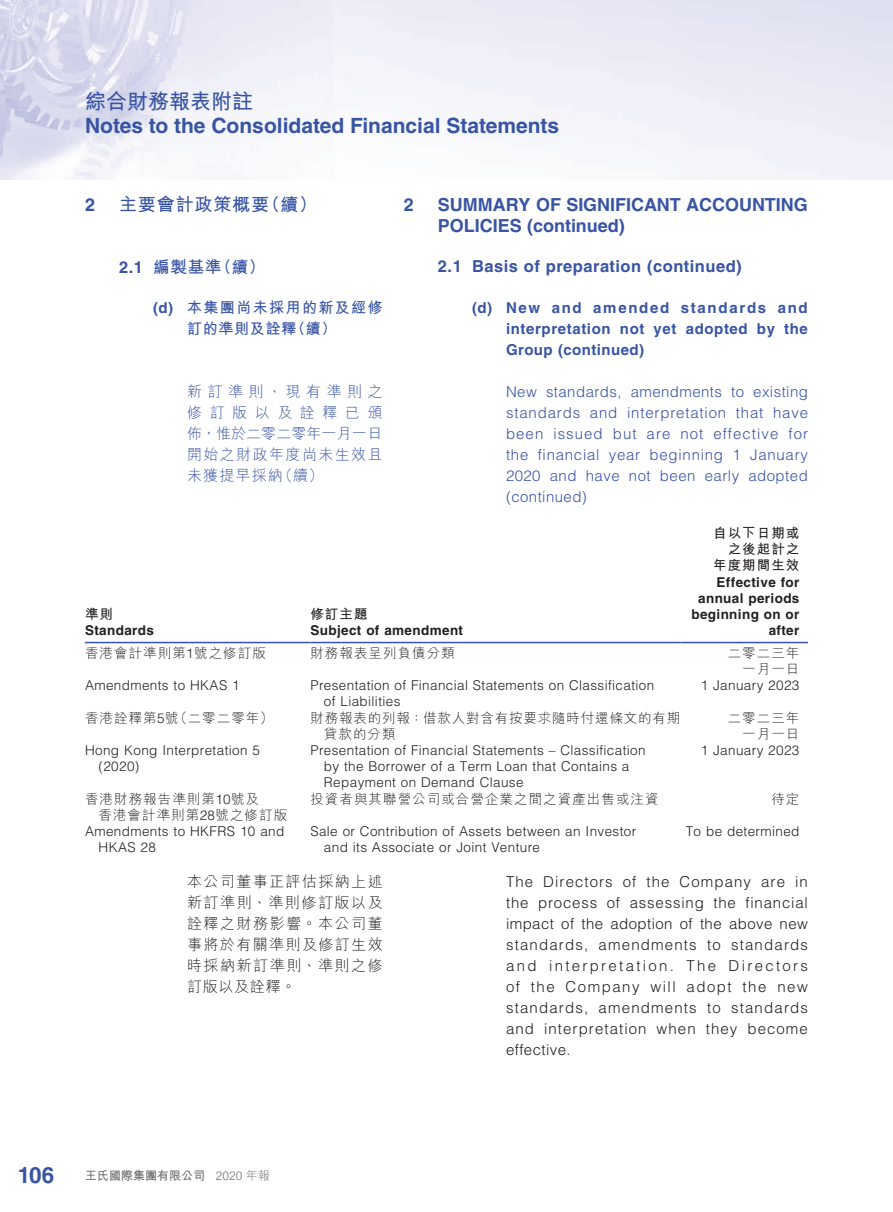
<style>
.page{position:relative;width:893px;height:1212px;background:#fff}
.page>*{position:absolute;margin:0;border:0;box-sizing:border-box;transform-origin:0 0}
.t1{font:700 22.5px "Helvetica LT Std";color:#3854a4}
.t2{font:700 21px "Helvetica LT Std";color:#3854a4}
.t3{font:700 21px "M Hei HK";color:#3854a4}
._01_H1_E{font:700 18px/21px "Helvetica LT Std";letter-spacing:-.005em;color:#3854a4}
._001_H1_C{font:700 18px "M Hei HK";letter-spacing:.05em;color:#3854a4}
._001_H1_C-2{font:700 18px "Helvetica LT Std";color:#3854a4}
._02_H2_E{font:700 16.5px "Helvetica LT Std";letter-spacing:.03em;color:#3854a4}
._002_H2_C{font:700 16.5px "M Hei HK";color:#3854a4}
._00_txt_E{font:300 15px/21px "Helvetica LT Std";letter-spacing:.07em;color:#231f20;text-align:justify}
._04_H4_E{font:300 15px/21px "Helvetica LT Std";letter-spacing:.03em;color:#3854a4;text-align:justify}
._03_H3_E{font:700 15px/21px "Helvetica LT Std";letter-spacing:.04em;color:#3854a4;text-align:justify}
._000_txt_C{font:300 15px/21px "M Hei HK";letter-spacing:.105em;color:#231f20;text-align:justify}
._004_H4_C{font:300 15px/21px "M Hei HK";letter-spacing:.095em;color:#3854a4;text-align:justify}
._003_H3_C{font:700 15px/21px "M Hei HK";letter-spacing:.095em;color:#3854a4}
._50_Table_txt{font:300 13.5px/16.2px "Helvetica LT Std";letter-spacing:.03em;color:#231f20}
._50_Table_txt-2{font:300 13.5px/16.2px "M Hei HK";letter-spacing:.08em;color:#231f20}
._50_Table_txt-3{font:700 13.5px "Helvetica LT Std";letter-spacing:.03em;color:#231f20}
._50_Table_txt-4{font:300 13.5px/16.2px "M Hei HK";letter-spacing:.06em;color:#231f20}
._50_Table_txt-5{font:700 13.5px "M Hei HK";letter-spacing:.08em;color:#231f20}
.t4{font:700 12px "M Hei HK";color:#6c6d70}
.s1{font-family:"Helvetica LT Std"}
.s2{font-weight:300}
</style>
<div class="page">
<img style="left:0;top:0;width:893px;height:180px">
<hr style="left:85px;top:642px;width:225px;height:1px;background:#3854a4">
<hr style="left:310px;top:642px;width:370px;height:1px;background:#3854a4">
<hr style="left:680px;top:642px;width:128px;height:1px;background:#3854a4">
<h2 class="t3" style="left:85px;top:86px;width:169px">綜合財務報表附註</h2>
<h2 class="t2" style="left:85px;top:113px;width:476px">Notes to the Consolidated Financial Statements</h2>
<p class="_001_H1_C-2" style="left:85px;top:194px;width:12px">2</p>
<p class="_001_H1_C" style="left:119px;top:191px;width:199px">主要會計政策概要（續）</p>
<p class="_002_H2_C" style="left:119px;top:255px;width:148px"><span class="s1">2.1</span> 編製基準（續）</p>
<p class="_003_H3_C" style="left:187px;top:296px;width:197px;text-indent:-34px"><span class="s1">(d)</span> 本集團尚未採用的新及經修訂的準則及詮釋（續）</p>
<p class="_004_H4_C" style="left:187px;top:381px;width:197px">新訂準則、現有準則之修訂版以及詮釋已頒佈，惟於二零二零年一月一日開始之財政年度尚未生效且未獲提早採納（續）</p>
<p class="_01_H1_E" style="left:404px;top:193px;width:12px">2</p>
<p class="_01_H1_E" style="left:438px;top:193px;width:371px">SUMMARY OF SIGNIFICANT ACCOUNTING<br>POLICIES (continued)</p>
<p class="_02_H2_E" style="left:438px;top:256px;width:305px">2.1 Basis of preparation (continued)</p>
<p class="_03_H3_E" style="left:506px;top:297px;width:303px;text-indent:-34px">(d) New and amended standards and interpretation not yet adopted by the Group (continued)</p>
<p class="_04_H4_E" style="left:506px;top:381px;width:304px">New standards, amendments to existing standards and interpretation that have been issued but are not effective for the financial year beginning 1 January 2020 and have not been early adopted (continued)</p>
<p class="_50_Table_txt-5" style="left:713px;top:523px;width:88px">自以下日期或</p>
<p class="_50_Table_txt-5" style="left:728px;top:539px;width:73px">之後起計之</p>
<p class="_50_Table_txt-5" style="left:713px;top:556px;width:88px">年度期間生效</p>
<p class="_50_Table_txt-5" style="left:85px;top:604px;width:30px">準則</p>
<p class="_50_Table_txt-3" style="left:85px;top:622px;width:71px">Standards</p>
<p class="_50_Table_txt-5" style="left:310px;top:604px;width:59px">修訂主題</p>
<p class="_50_Table_txt-3" style="left:310px;top:622px;width:154px">Subject of amendment</p>
<p class="_50_Table_txt-3" style="left:716px;top:574px;width:84px">Effective for</p>
<p class="_50_Table_txt-3" style="left:698px;top:590px;width:103px">annual periods</p>
<p class="_50_Table_txt-3" style="left:691px;top:606px;width:110px">beginning on or</p>
<p class="_50_Table_txt-3" style="left:769px;top:622px;width:32px">after</p>
<p class="_50_Table_txt-2" style="left:85px;top:644px;width:182px">香港會計準則第<span class="s1">1</span>號之修訂版</p>
<p class="_50_Table_txt-2" style="left:310px;top:644px;width:146px">財務報表呈列負債分類</p>
<p class="_50_Table_txt-2" style="left:728px;top:644px;width:73px">二零二三年</p>
<p class="_50_Table_txt-2" style="left:742px;top:660px;width:59px">一月一日</p>
<p class="_50_Table_txt" style="left:85px;top:677px;width:156px">Amendments to HKAS 1</p>
<p class="_50_Table_txt" style="left:324px;top:677px;width:332px;text-indent:-14px">Presentation of Financial Statements on Classification of Liabilities</p>
<p class="_50_Table_txt" style="left:701px;top:677px;width:100px">1 January 2023</p>
<p class="_50_Table_txt-2" style="left:85px;top:709px;width:190px">香港詮釋第<span class="s1">5</span>號（二零二零年）</p>
<p class="_50_Table_txt-4" style="left:324px;top:709px;width:358px;text-indent:-14px">財務報表的列報：借款人對含有按要求隨時付還條文的有期貸款的分類</p>
<p class="_50_Table_txt-2" style="left:728px;top:709px;width:73px">二零二三年</p>
<p class="_50_Table_txt-2" style="left:742px;top:725px;width:59px">一月一日</p>
<p class="_50_Table_txt" style="left:99px;top:742px;width:163px;text-indent:-14px">Hong Kong Interpretation 5 (2020)</p>
<p class="_50_Table_txt" style="left:324px;top:742px;width:323px;text-indent:-14px">Presentation of Financial Statements – Classification by the Borrower of a Term Loan that Contains a<br>Repayment on Demand Clause</p>
<p class="_50_Table_txt" style="left:701px;top:742px;width:100px">1 January 2023</p>
<p class="_50_Table_txt-2" style="left:99px;top:790px;width:190px;text-indent:-14px">香港財務報告準則第<span class="s1">10</span>號及<br>香港會計準則第<span class="s1">28</span>號之修訂版</p>
<p class="_50_Table_txt-2" style="left:310px;top:790px;width:350px">投資者與其聯營公司或合營企業之間之資產出售或注資</p>
<p class="_50_Table_txt-2" style="left:771px;top:790px;width:30px">待定</p>
<p class="_50_Table_txt" style="left:99px;top:823px;width:187px;text-indent:-14px">Amendments to HKFRS 10 and<br>HKAS 28</p>
<p class="_50_Table_txt" style="left:324px;top:823px;width:314px;text-indent:-14px">Sale or Contribution of Assets between an Investor and its Associate or Joint Venture</p>
<p class="_50_Table_txt" style="left:686px;top:823px;width:115px">To be determined</p>
<p class="_00_txt_E" style="left:506px;top:871px;width:304px">The Directors of the Company are in the process of assessing the financial impact of the adoption of the above new standards, amendments to standards and interpretation. The Directors of the Company will adopt the new standards, amendments to standards and interpretation when they become effective.</p>
<p class="_000_txt_C" style="left:187px;top:870px;width:197px">本公司董事正評估採納上述新訂準則、準則修訂版以及詮釋之財務影響。本公司董事將於有關準則及修訂生效時採納新訂準則、準則之修訂版以及詮釋。</p>
<h1 class="t1" style="left:18px;top:1161px;width:38px">106</h1>
<p class="t4" style="left:85px;top:1166px;width:186px">王氏國際集團有限公司 <span class="s2">2020 年報</span></p>
</div>
